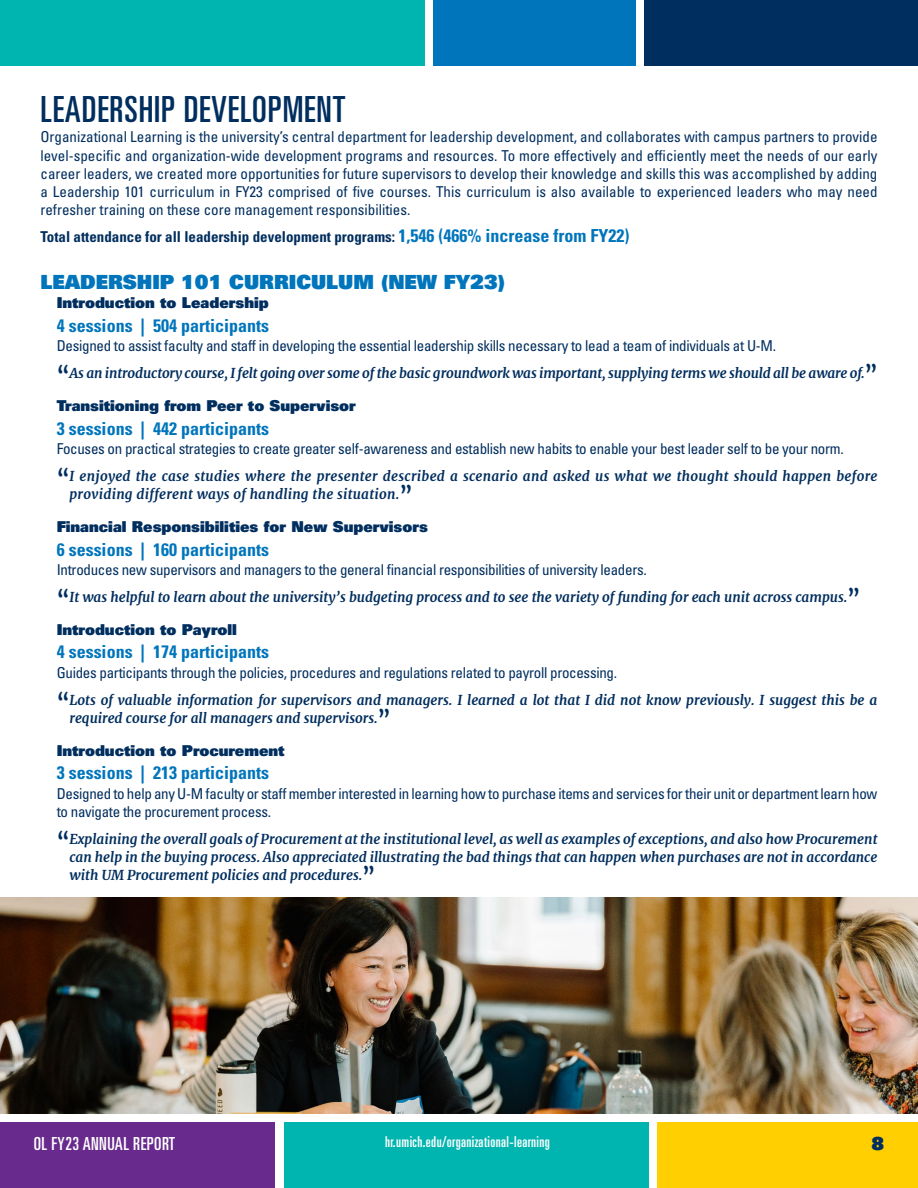
<style>
.page{position:relative;width:918px;height:1188px;background:#fff}
.page>*{position:absolute;margin:0;border:0;box-sizing:border-box;transform-origin:0 0}
.t1{font:ultra-condensed 36px "Univers LT Std";letter-spacing:.025em;color:#002e5e}
.t2{font:19.5px "Univers LT Std X Black";color:#0075bc}
.t3{font:700 condensed 18px "Univers LT Std";color:#0075bc}
.t4{font:ultra-condensed 18px "Univers LT Std";letter-spacing:.025em;color:#fff}
.t5{font:18px "Univers LT Std X Black";color:#002e5e}
.t6{font:condensed 15px/18px "Univers LT Std";letter-spacing:-.02em;color:#002e5e;text-align:justify}
.t7{font:condensed 15px/19.5px "Univers LT Std";color:#002e5e}
.t8{font:15px "Univers LT Std X Black";color:#002e5e}
.t9{font:700 condensed 15px "Univers LT Std";color:#002e5e}
.t10{font:ultra-condensed 15px "Univers LT Std";letter-spacing:.025em;color:#fff}
.t11{font:italic 700 13.5px/18px "Merriweather";color:#002e5e}
.t12{font:italic 700 13.5px/18px "Merriweather";letter-spacing:.02em;color:#002e5e}
.s1{font-size:18px;color:#0075bc}
.s2{font-weight:800;font-style:normal;font-size:19.5px}
</style>
<div class="page">
<div style="left:284px;top:1123px;width:365px;height:65px;background:#00b5af"></div>
<div style="left:658px;top:1123px;width:260px;height:65px;background:#ffcf01"></div>
<div style="left:0;top:1123px;width:275px;height:65px;background:#682b8d"></div>
<div style="left:0;top:0;width:424px;height:65px;background:#00b5af"></div>
<div style="left:645px;top:0;width:273px;height:65px;background:#002e5e"></div>
<div style="left:433px;top:0;width:203px;height:65px;background:#0075bc"></div>
<img style="left:0;top:898px;width:918px;height:216px">
<h1 class="t1" style="left:40px;top:89px;width:306px">LEADERSHIP DEVELOPMENT</h1>
<p class="t7" style="left:40px;top:126px;width:839px">Organizational Learning is the university’s central department for leadership development, and collaborates with campus partners to provide level-specific and organization-wide development programs and resources. To more effectively and efficiently meet the needs of our early</p>
<p class="t6" style="left:40px;top:165px;width:839px">career leaders, we created more opportunities for future supervisors to develop their knowledge and skills this was accomplished by adding a Leadership 101 curriculum in FY23 comprised of five courses. This curriculum is also available to experienced leaders who may need refresher training on these core management responsibilities.</p>
<p class="t9" style="left:40px;top:228px;width:590px">Total attendance for all leadership development programs: <span class="s1">1,546 (466% increase from FY22)</span></p>
<h2 class="t2" style="left:40px;top:269px;width:466px">LEADERSHIP 101 CURRICULUM (NEW FY23)</h2>
<p class="t8" style="left:57px;top:293px;width:214px">Introduction to Leadership</p>
<p class="t3" style="left:57px;top:314px;width:214px">4 sessions | 504 participants</p>
<p class="t6" style="left:57px;top:337px;width:721px">Designed to assist faculty and staff in developing the essential leadership skills necessary to lead a team of individuals at U-M.</p>
<p class="t11" style="left:57px;top:365px;width:822px"><span class="s2">“</span>As an introductory course, I felt going over some of the basic groundwork was important, supplying terms we should all be aware of.<span class="s2">”</span></p>
<p class="t8" style="left:57px;top:396px;width:301px">Transitioning from Peer to Supervisor</p>
<p class="t3" style="left:57px;top:417px;width:214px">3 sessions | 442 participants</p>
<p class="t6" style="left:57px;top:440px;width:789px">Focuses on practical strategies to create greater self-awareness and establish new habits to enable your best leader self to be your norm.</p>
<p class="t12" style="left:70px;top:467px;width:809px;text-indent:-13px"><span class="s2">“</span>I enjoyed the case studies where the presenter described a scenario and asked us what we thought should happen before providing different ways of handling the situation.<span class="s2">”</span></p>
<p class="t8" style="left:57px;top:517px;width:373px">Financial Responsibilities for New Supervisors</p>
<p class="t3" style="left:57px;top:538px;width:214px">6 sessions | 160 participants</p>
<p class="t6" style="left:57px;top:561px;width:592px">Introduces new supervisors and managers to the general financial responsibilities of university leaders.</p>
<p class="t11" style="left:57px;top:588px;width:805px"><span class="s2">“</span>It was helpful to learn about the university’s budgeting process and to see the variety of funding for each unit across campus.<span class="s2">”</span></p>
<p class="t8" style="left:57px;top:620px;width:182px">Introduction to Payroll</p>
<p class="t3" style="left:57px;top:641px;width:214px">4 sessions | 174 participants</p>
<p class="t6" style="left:57px;top:663px;width:562px">Guides participants through the policies, procedures and regulations related to payroll processing.</p>
<p class="t11" style="left:70px;top:691px;width:809px;text-indent:-13px"><span class="s2">“</span>Lots of valuable information for supervisors and managers. I learned a lot that I did not know previously. I suggest this be a required course for all managers and supervisors.<span class="s2">”</span></p>
<p class="t8" style="left:57px;top:741px;width:229px">Introduction to Procurement</p>
<p class="t3" style="left:57px;top:762px;width:214px">3 sessions | 213 participants</p>
<p class="t6" style="left:57px;top:784px;width:822px">Designed to help any U-M faculty or staff member interested in learning how to purchase items and services for their unit or department learn how to navigate the procurement process.</p>
<p class="t11" style="left:70px;top:830px;width:809px;text-align:justify;text-indent:-13px"><span class="s2">“</span>Explaining the overall goals of Procurement at the institutional level, as well as examples of exceptions, and also how Procurement can help in the buying process. Also appreciated illustrating the bad things that can happen when purchases are not in accordance with UM Procurement policies and procedures.<span class="s2">”</span></p>
<p class="t4" style="left:34px;top:1133px;width:143px">OL FY23 ANNUAL REPORT</p>
<p class="t10" style="left:385px;top:1134px;width:166px">hr.umich.edu/organizational-learning</p>
<p class="t5" style="left:872px;top:1131px;width:14px">8</p>
</div>
